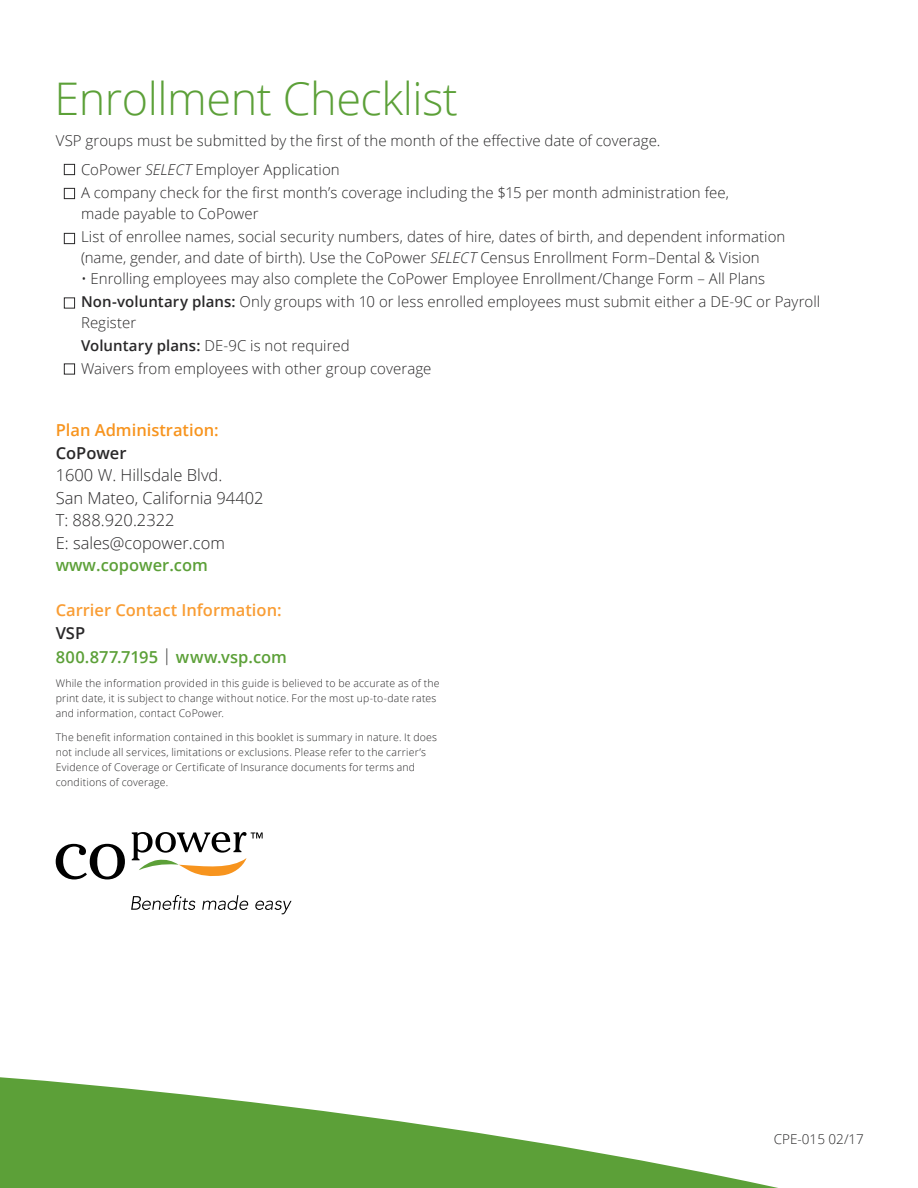
<style>
.page{position:relative;width:918px;height:1188px;background:#fff}
.page>*{position:absolute;margin:0;border:0;box-sizing:border-box;transform-origin:0 0}
.t1{font:300 45px "Open Sans";letter-spacing:-.01em;color:#5ca038}
.t2{font:300 16.5px/22.5px "Open Sans";color:#292829}
.t3{font:600 16.5px/24px "Open Sans";color:#5ca038}
.t4{font:600 16.5px "Open Sans";color:#f99d34}
.t5{font:600 16.5px "Open Sans";color:#f7941e}
.t6{font:600 16.5px "Open Sans";color:#292829}
.t7{font:300 15px/23.1px "Open Sans";letter-spacing:.005em;color:#292829}
.t8{font:300 13.5px "Open Sans";color:#292829}
.t9{font:300 10.5px/15px "Open Sans";letter-spacing:.02em;color:#292829}
.s1{font-style:italic}
.s2{font-weight:600}
.s3{color:#292829}
.s4{font-weight:300;color:#292829}
</style>
<div class="page">
<svg style="left:56px;top:844px;width:69px;height:35px"></svg>
<svg style="left:131px;top:895px;width:64px;height:15px"></svg>
<svg style="left:202px;top:895px;width:46px;height:15px"></svg>
<svg style="left:255px;top:901px;width:37px;height:13px"></svg>
<svg style="left:132px;top:832px;width:131px;height:44px"></svg>
<svg style="left:0;top:1077px;width:778px;height:111px;fill:#5ca038"></svg>
<div style="left:64px;top:164px;width:11px;height:11px;background:#fff;border:1px solid #292829"></div>
<div style="left:64px;top:188px;width:11px;height:11px;background:#fff;border:1px solid #292829"></div>
<div style="left:64px;top:233px;width:11px;height:11px;background:#fff;border:1px solid #292829"></div>
<div style="left:64px;top:297px;width:11px;height:12px;background:#fff;border:1px solid #292829"></div>
<div style="left:64px;top:363px;width:11px;height:12px;background:#fff;border:1px solid #292829"></div>
<h1 class="t1" style="left:54px;top:68px;width:405px">Enrollment Checklist</h1>
<p class="t7" style="left:56px;top:128px;width:606px">VSP groups must be submitted by the first of the month of the effective date of coverage.</p>
<p class="t7" style="left:81px;top:157px;width:649px">CoPower <span class="s1">SELECT</span> Employer Application<br>A company check for the first month’s coverage including the $15 per month administration fee,</p>
<p class="t7" style="left:81px;top:201px;width:706px">made payable to CoPower<br>List of enrollee names, social security numbers, dates of hire, dates of birth, and dependent information</p>
<p class="t7" style="left:81px;top:245px;width:680px">(name, gender, and date of birth). Use the CoPower <span class="s1">SELECT</span> Census Enrollment Form–Dental &amp; Vision</p>
<p class="t7" style="left:81px;top:266px;width:741px">• Enrolling employees may also complete the CoPower Employee Enrollment/Change Form – All Plans<br><span class="s2">Non-voluntary plans:</span> Only groups with 10 or less enrolled employees must submit either a DE-9C or Payroll</p>
<p class="t7" style="left:81px;top:311px;width:352px">Register<br><span class="s2">Voluntary plans:</span> DE-9C is not required<br>Waivers from employees with other group coverage</p>
<p class="t5" style="left:56px;top:419px;width:165px">Plan Administration:</p>
<p class="t6" style="left:56px;top:441px;width:72px">CoPower</p>
<p class="t2" style="left:56px;top:463px;width:209px">1600 W. Hillsdale Blvd.<br>San Mateo, California 94402<br>T: 888.920.2322<br>E: sales@copower.com</p>
<p class="t3" style="left:56px;top:553px;width:154px">www.copower.com</p>
<p class="t4" style="left:56px;top:599px;width:228px">Carrier Contact Information:</p>
<p class="t3" style="left:56px;top:620px;width:233px"><span class="s3">VSP<br></span>800.877.7195 <span class="s4">|</span> www.vsp.com</p>
<p class="t9" style="left:56px;top:675px;width:385px">While the information provided in this guide is believed to be accurate as of the print date, it is subject to change without notice. For the most up-to-date rates and information, contact CoPower.</p>
<p class="t9" style="left:56px;top:729px;width:383px">The benefit information contained in this booklet is summary in nature. It does not include all services, limitations or exclusions. Please refer to the carrier’s Evidence of Coverage or Certificate of Insurance documents for terms and conditions of coverage.</p>
<p class="t8" style="left:774px;top:1130px;width:92px">CPE-015 02/17</p>
</div>
